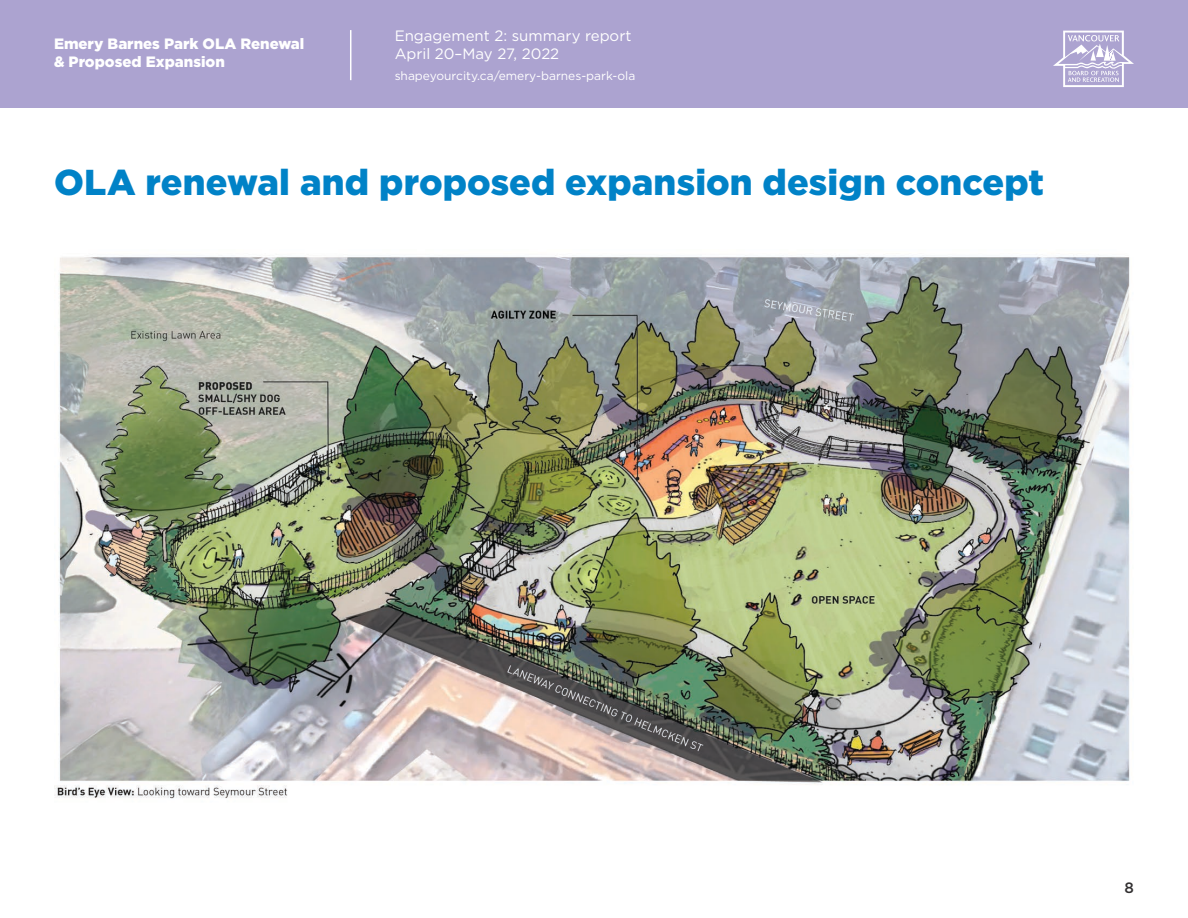
<style>
.page{position:relative;width:1188px;height:918px;background:#fff}
.page>*{position:absolute;margin:0;border:0;box-sizing:border-box;transform-origin:0 0}
.VPB_H1{font:900 36px "Gotham";letter-spacing:.005em;color:#0082c7}
.t1{font:900 15px/18px "Gotham";color:#fff}
.t2{font:15px/18px "Gotham";color:#fff}
.t3{font:500 15px "Gotham";color:#323031}
.t4{font:12px "Gotham";color:#fff}
</style>
<div class="page">
<div style="left:0;top:0;width:1188px;height:108px;background:#aca3d0"></div>
<svg style="left:1053px;top:31px;width:81px;height:56px"></svg>
<hr style="left:350px;top:30px;width:1px;height:50px;background:#fff">
<img style="left:54px;top:256px;width:1076px;height:543px">
<p class="t1" style="left:54px;top:34px;width:252px">Emery Barnes Park OLA Renewal &amp; Proposed Expansion</p>
<p class="t2" style="left:395px;top:26px;width:238px">Engagement 2: summary report<br>April 20–May 27, 2022</p>
<p class="t4" style="left:395px;top:69px;width:242px">shapeyourcity.ca/emery-barnes-park-ola</p>
<p class="VPB_H1" style="left:54px;top:161px;width:992px">OLA renewal and proposed expansion design concept</p>
<p class="t3" style="left:1125px;top:878px;width:11px">8</p>
</div>
